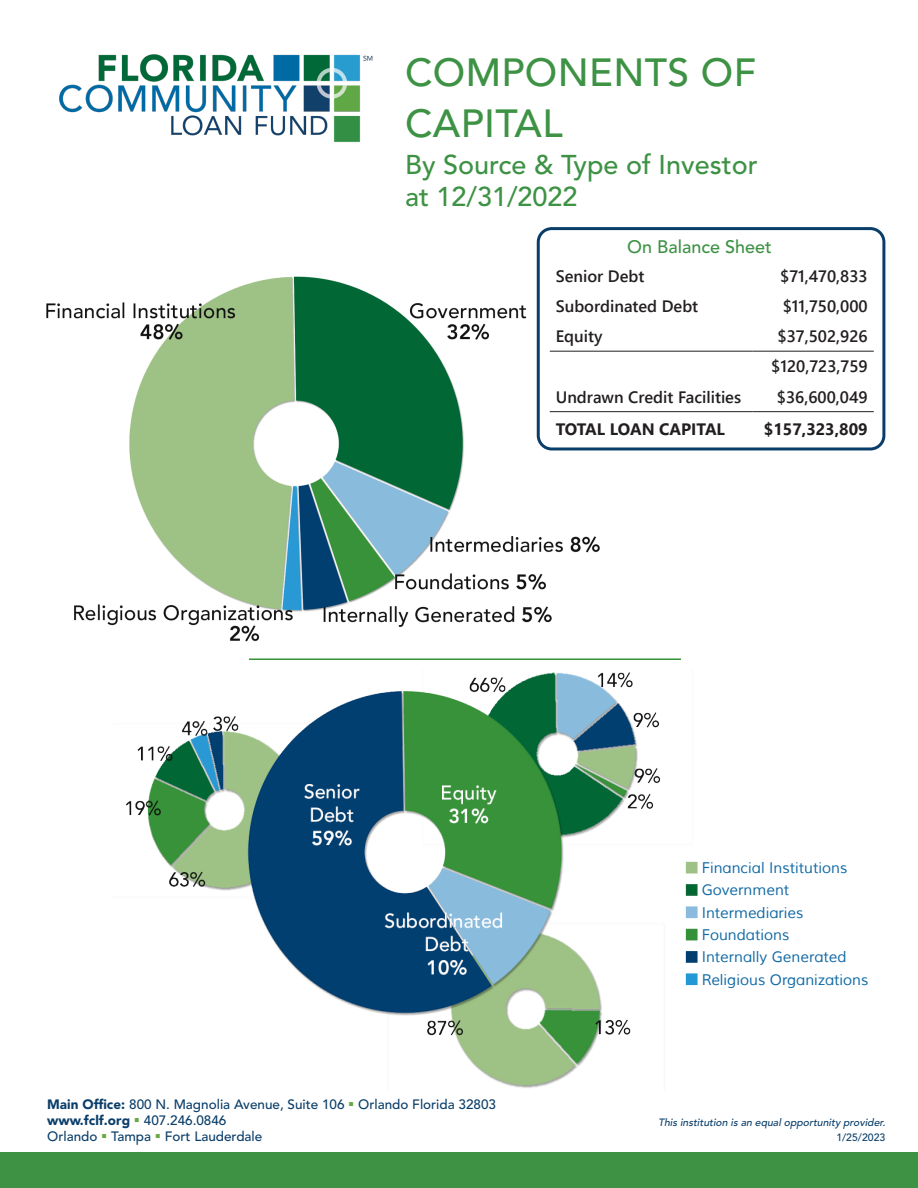
<style>
.page{position:relative;width:918px;height:1188px;background:#fff}
.page>*{position:absolute;margin:0;border:0;box-sizing:border-box;transform-origin:0 0}
.t1{font:500 39px/51px "Avenir LT Std";letter-spacing:.01em;color:#3d9244}
.t2{font:500 27px "Avenir LT Std";color:#3d9244}
.t3{font:500 18px "Avenir LT Std";color:#3d9244}
.t4{font:600 16.5px "Segoe UI";color:#231f20}
.t5{font:700 16.5px "Segoe UI";color:#231f20}
.t6{font:15px "Muli";color:#116aa5}
.t7{font:500 13.5px "Avenir LT Std";color:#0a3e6a}
.t8{font:900 13.5px "Avenir LT Std";color:#0a3e6a}
.t9{font:italic 500 10.5px "Avenir LT Std";color:#0a3e6a}
.t10{font:500 10.5px "Avenir LT Std";color:#0a3e6a}
.s1{font-weight:900}
.s2{color:#69a943}
.s3{font-weight:500}
.s4{color:#9ec285}
.s5{color:#0d6637}
.s6{color:#8abbdf}
.s7{color:#339238}
.s8{color:#003e6f}
.s9{color:#2398d5}
</style>
<div class="page">
<img style="left:46px;top:233px;width:583px;height:409px">
<div style="left:537px;top:227px;width:348px;height:223px;border:3px solid #0a3e6a;border-radius:14px"></div>
<hr style="left:550px;top:351px;width:202px;height:1px;background:#231f20">
<hr style="left:752px;top:351px;width:122px;height:1px;background:#231f20">
<hr style="left:550px;top:411px;width:202px;height:1px;background:#231f20">
<hr style="left:752px;top:411px;width:122px;height:1px;background:#231f20">
<hr style="left:249px;top:658px;width:432px;height:2px;background:#339238">
<img style="left:126px;top:672px;width:534px;height:416px">
<div style="left:0;top:1152px;width:918px;height:36px;background:#3d9244"></div>
<img style="left:59px;top:54px;width:314px;height:89px">
<p class="t1" style="left:405px;top:48px;width:353px">COMPONENTS OF<br>CAPITAL</p>
<p class="t2" style="left:405px;top:149px;width:354px">By Source &amp; Type of Investor</p>
<p class="t2" style="left:405px;top:181px;width:174px">at 12/31/2022</p>
<p class="t3" style="left:627px;top:237px;width:146px">On Balance Sheet</p>
<p class="t4" style="left:556px;top:260px;width:90px">Senior Debt</p>
<p class="t4" style="left:780px;top:260px;width:89px">$71,470,833</p>
<p class="t4" style="left:556px;top:290px;width:144px">Subordinated Debt</p>
<p class="t4" style="left:783px;top:290px;width:87px">$11,750,000</p>
<p class="t4" style="left:556px;top:321px;width:48px">Equity</p>
<p class="t4" style="left:778px;top:321px;width:92px">$37,502,926</p>
<p class="t4" style="left:771px;top:351px;width:98px">$120,723,759</p>
<p class="t4" style="left:556px;top:381px;width:187px">Undrawn Credit Facilities</p>
<p class="t4" style="left:777px;top:381px;width:92px">$36,600,049</p>
<p class="t5" style="left:556px;top:413px;width:171px">TOTAL LOAN CAPITAL</p>
<p class="t5" style="left:764px;top:413px;width:105px">$157,323,809</p>
<p class="t7" style="left:47px;top:1096px;width:450px"><span class="s1">Main Office:</span> 800 N. Magnolia Avenue, Suite 106 <span class="s2">▪</span> Orlando Florida 32803</p>
<p class="t8" style="left:47px;top:1112px;width:181px">www.fclf.org <span class="s2">▪</span> <span class="s3">407.246.0846</span></p>
<p class="t7" style="left:47px;top:1129px;width:217px">Orlando <span class="s2">▪</span> Tampa <span class="s2">▪</span> Fort Lauderdale</p>
<p class="t6" style="left:686px;top:859px;width:163px"><span class="s4">■</span> Financial Institutions</p>
<p class="t6" style="left:686px;top:881px;width:105px"><span class="s5">■</span> Government</p>
<p class="t6" style="left:686px;top:903px;width:119px"><span class="s6">■</span> Intermediaries</p>
<p class="t6" style="left:686px;top:926px;width:105px"><span class="s7">■</span> Foundations</p>
<p class="t6" style="left:686px;top:948px;width:162px"><span class="s8">■</span> Internally Generated</p>
<p class="t6" style="left:686px;top:970px;width:184px"><span class="s9">■</span> Religious Organizations</p>
<p class="t9" style="left:658px;top:1116px;width:231px">This institution is an equal opportunity provider.</p>
<p class="t10" style="left:836px;top:1131px;width:51px">1/25/2023</p>
</div>
